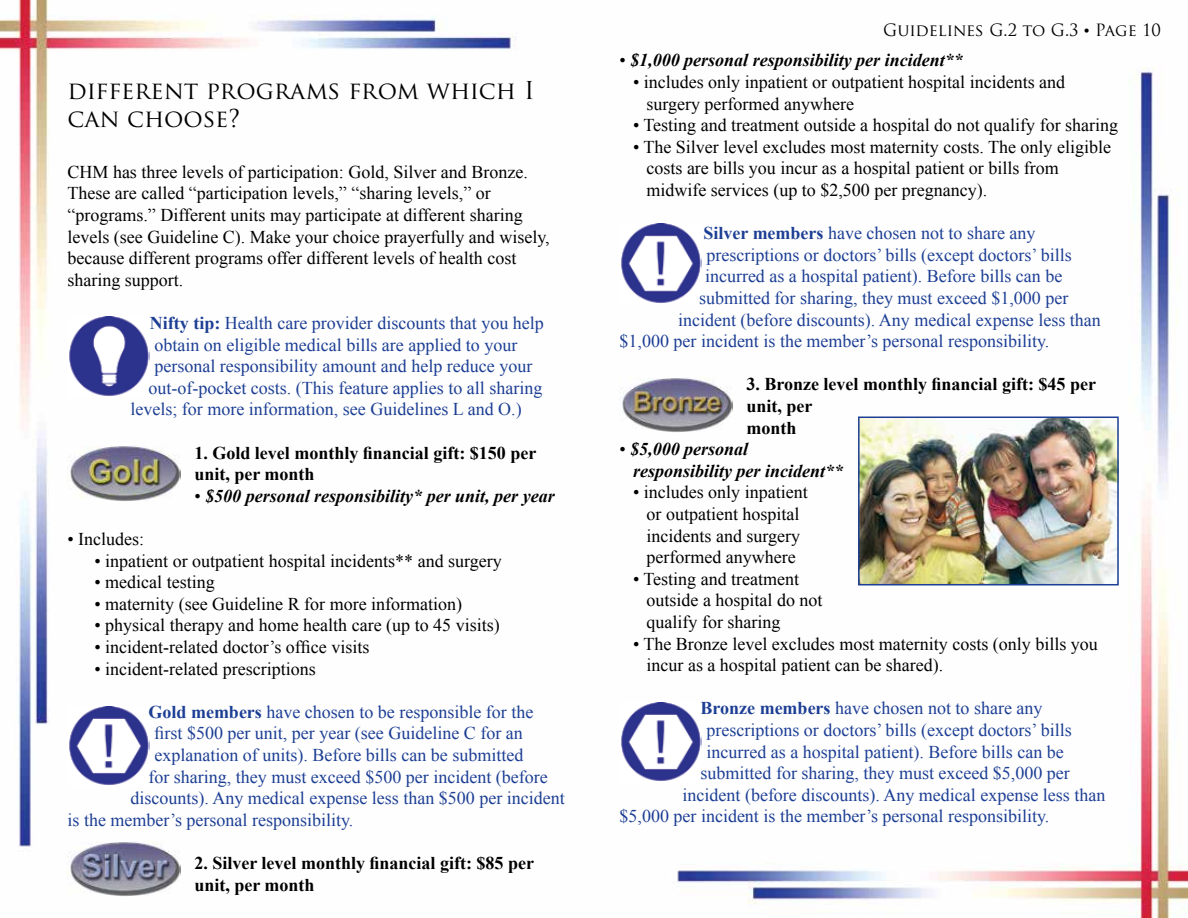
<style>
.page{position:relative;width:1188px;height:918px;background:#fff}
.page>*{position:absolute;margin:0;border:0;box-sizing:border-box;transform-origin:0 0}
.t1{font:24px/28.8px "Trajan Pro";color:#000}
.t2{font:18px "Times New Roman";color:#1c3e94}
.t3{font:18px/21.6px "Times New Roman";color:#000}
.t4{font:700 18px/21.6px "Times New Roman";color:#000}
.t5{font:italic 700 18px/21.6px "Times New Roman";color:#000}
.t6{font:16.5px "Trajan Pro";color:#000}
.s1{font-weight:700}
.s2{font-weight:400;font-style:normal}
.s3{font-family:"Times New Roman"}
</style>
<div class="page">
<img style="left:0;top:0;width:1188px;height:918px">
<img style="left:861px;top:420px;width:255px;height:162px">
<div style="left:858px;top:417px;width:261px;height:168px;border:2px solid #1c3e94"></div>
<img style="left:68px;top:446px;width:113px;height:55px">
<img style="left:68px;top:841px;width:113px;height:55px">
<img style="left:68px;top:316px;width:82px;height:81px">
<img style="left:68px;top:706px;width:82px;height:81px">
<img style="left:620px;top:224px;width:82px;height:80px">
<img style="left:620px;top:377px;width:113px;height:55px">
<img style="left:620px;top:702px;width:82px;height:81px">
<h1 class="t1" style="left:68px;top:75px;width:469px">different programs from which I can choose?</h1>
<p class="t3" style="left:68px;top:161px;width:484px">CHM has three levels of participation: Gold, Silver and Bronze.<br>These are called “participation levels,” “sharing levels,” or “programs.” Different units may participate at different sharing levels (see Guideline C). Make your choice prayerfully and wisely, because different programs offer different levels of health cost sharing support.</p>
<p class="t2" style="left:150px;top:311px;width:395px"><span class="s1">Nifty tip:</span> Health care provider discounts that you help</p>
<p class="t2" style="left:154px;top:332px;width:364px">obtain on eligible medical bills are applied to your</p>
<p class="t2" style="left:154px;top:354px;width:379px">personal responsibility amount and help reduce your</p>
<p class="t2" style="left:148px;top:376px;width:395px">out-of-pocket costs. (This feature applies to all sharing</p>
<p class="t2" style="left:130px;top:397px;width:393px">levels; for more information, see Guidelines L and O.)</p>
<p class="t4" style="left:194px;top:441px;width:344px">1. Gold level monthly financial gift: $150 per unit, per month</p>
<p class="t5" style="left:194px;top:484px;width:362px"><span class="s2">•</span> $500 personal responsibility* per unit, per year</p>
<p class="t3" style="left:68px;top:528px;width:78px">• Includes:</p>
<p class="t3" style="left:94px;top:549px;width:409px">• inpatient or outpatient hospital incidents** and surgery</p>
<p class="t3" style="left:94px;top:571px;width:122px">• medical testing</p>
<p class="t3" style="left:94px;top:593px;width:369px">• maternity (see Guideline R for more information)</p>
<p class="t3" style="left:94px;top:614px;width:407px">• physical therapy and home health care (up to 45 visits)</p>
<p class="t3" style="left:94px;top:636px;width:276px">• incident-related doctor’s office visits</p>
<p class="t3" style="left:94px;top:657px;width:223px">• incident-related prescriptions</p>
<p class="t2" style="left:148px;top:700px;width:386px"><span class="s1">Gold members</span> have chosen to be responsible for the</p>
<p class="t2" style="left:154px;top:721px;width:370px">first $500 per unit, per year (see Guideline C for an</p>
<p class="t2" style="left:154px;top:743px;width:370px">explanation of units). Before bills can be submitted</p>
<p class="t2" style="left:148px;top:764px;width:401px">for sharing, they must exceed $500 per incident (before</p>
<p class="t2" style="left:130px;top:786px;width:436px">discounts). Any medical expense less than $500 per incident</p>
<p class="t2" style="left:68px;top:808px;width:287px">is the member’s personal responsibility.</p>
<p class="t4" style="left:194px;top:852px;width:341px">2. Silver level monthly financial gift: $85 per unit, per month</p>
<p class="t6" style="left:883px;top:19px;width:279px">Guidelines G.2 to G.3 <span class="s3">•</span> Page 10</p>
<p class="t5" style="left:620px;top:49px;width:345px"><span class="s2">•</span> $1,000 personal responsibility per incident**</p>
<p class="t3" style="left:646px;top:71px;width:420px;text-indent:-14px">• includes only inpatient or outpatient hospital incidents and surgery performed anywhere</p>
<p class="t3" style="left:633px;top:114px;width:487px">• Testing and treatment outside a hospital do not qualify for sharing</p>
<p class="t3" style="left:646px;top:136px;width:466px;text-indent:-14px">• The Silver level excludes most maternity costs. The only eligible costs are bills you incur as a hospital patient or bills from midwife services (up to $2,500 per pregnancy).</p>
<p class="t2" style="left:704px;top:221px;width:334px"><span class="s1">Silver members</span> have chosen not to share any</p>
<p class="t2" style="left:707px;top:243px;width:367px">prescriptions or doctors’ bills (except doctors’ bills</p>
<p class="t2" style="left:705px;top:264px;width:359px">incurred as a hospital patient). Before bills can be</p>
<p class="t2" style="left:699px;top:286px;width:371px">submitted for sharing, they must exceed $1,000 per</p>
<p class="t2" style="left:678px;top:308px;width:424px">incident (before discounts). Any medical expense less than</p>
<p class="t2" style="left:620px;top:329px;width:431px">$1,000 per incident is the member’s personal responsibility.</p>
<p class="t4" style="left:746px;top:373px;width:351px">3. Bronze level monthly financial gift: $45 per unit, per<br>month</p>
<p class="t5" style="left:633px;top:438px;width:212px;text-indent:-14px"><span class="s2">•</span> $5,000 personal responsibility per incident**</p>
<p class="t3" style="left:633px;top:481px;width:176px;text-align:center">• includes only inpatient or outpatient hospital incidents and surgery performed anywhere</p>
<p class="t3" style="left:647px;top:568px;width:178px;text-indent:-14px">• Testing and treatment outside a hospital do not qualify for sharing</p>
<p class="t3" style="left:647px;top:633px;width:453px;text-indent:-14px">• The Bronze level excludes most maternity costs (only bills you incur as a hospital patient can be shared).</p>
<p class="t2" style="left:701px;top:696px;width:344px"><span class="s1">Bronze members</span> have chosen not to share any</p>
<p class="t2" style="left:707px;top:718px;width:367px">prescriptions or doctors’ bills (except doctors’ bills</p>
<p class="t2" style="left:707px;top:740px;width:359px">incurred as a hospital patient). Before bills can be</p>
<p class="t2" style="left:701px;top:761px;width:371px">submitted for sharing, they must exceed $5,000 per</p>
<p class="t2" style="left:683px;top:783px;width:424px">incident (before discounts). Any medical expense less than</p>
<p class="t2" style="left:620px;top:804px;width:431px">$5,000 per incident is the member’s personal responsibility.</p>
</div>
